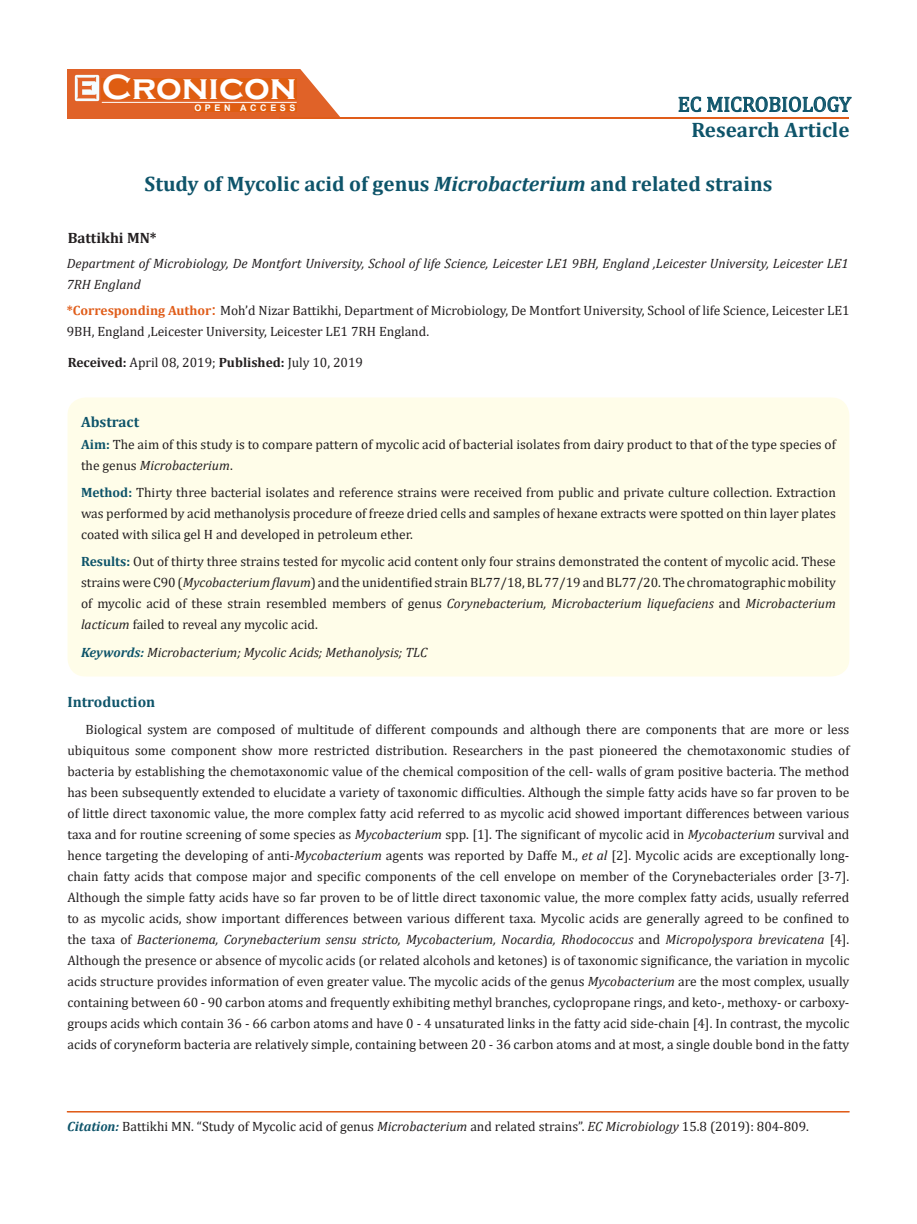
<style>
.page{position:relative;width:917px;height:1224px;background:#fff}
.page>*{position:absolute;margin:0;border:0;box-sizing:border-box;transform-origin:0 0}
.t1{font:700 36px "Copperplate Gothic";color:#fff}
.t2{font:700 21px "Cambria";color:#0e546a}
.t3{font:21px "Cambria";color:#0e546a}
.t4{font:700 15px "Cambria";color:#0e546a}
.t5{font:700 15px "Cambria";color:#231f20}
.Body_Text{font:13.5px/21px "Cambria";color:#231f20;text-align:justify}
.t6{font:italic 13.5px/21px "Cambria";color:#231f20}
.t7{font:700 9px "Arial";letter-spacing:.4em;color:#fff}
.s1{font-style:italic}
.s2{font-weight:700;color:#e05d1a}
.s3{font-size:18px;color:#e05d1a}
.s4{font-weight:700}
.s5{font-weight:700;color:#0e546a}
.s6{font-weight:700;font-style:italic;color:#0e546a}
</style>
<div class="page">
<div style="left:67px;top:70px;width:290px;height:49px;background:#e06228"></div>
<svg style="left:300px;top:69px;width:90px;height:49px"></svg>
<img style="left:75px;top:75px;width:24px;height:26px">
<div style="left:102px;top:79px;width:195px;height:21px;background:#df5d11"></div>
<div style="left:194px;top:105px;width:103px;height:7px;background:#df5d11"></div>
<svg style="left:678px;top:97px;width:173px;height:15px"></svg>
<hr style="left:102px;top:102px;width:194px;height:1px;background:#fff">
<hr style="left:279px;top:118px;width:569px;height:1px;background:#e05d1a">
<div style="left:67px;top:398px;width:782px;height:278px;background:#fffde9;border-radius:18px"></div>
<p class="t1" style="left:102px;top:68px;width:196px">Cronicon</p>
<p class="t7" style="left:194px;top:102px;width:103px">OPEN ACCESS</p>
<p class="t3" style="left:677px;top:92px;width:175px">EC MICROBIOLOGY</p>
<p class="t2" style="left:691px;top:115px;width:160px">Research Article</p>
<p class="t2" style="left:145px;top:169px;width:629px">Study of Mycolic acid of genus <span class="s1">Microbacterium</span> and related strains</p>
<p class="t5" style="left:68px;top:227px;width:90px">Battikhi MN*</p>
<p class="t6" style="left:67px;top:252px;width:783px">Department of Microbiology, De Montfort University, School of life Science, Leicester LE1 9BH, England ,Leicester University, Leicester LE1<br>7RH England</p>
<p class="Body_Text" style="left:67px;top:300px;width:784px"><span class="s2">*Corresponding Author</span><span class="s3">:</span> Moh’d Nizar Battikhi, Department of Microbiology, De Montfort University, School of life Science, Leicester LE1<br>9BH, England ,Leicester University, Leicester LE1 7RH England.</p>
<p class="Body_Text" style="left:68px;top:352px;width:297px"><span class="s4">Received:</span> April 08, 2019; <span class="s4">Published:</span> July 10, 2019</p>
<p class="t4" style="left:81px;top:411px;width:60px">Abstract</p>
<p class="Body_Text" style="left:81px;top:433px;width:756px"><span class="s5">Aim:</span> The aim of this study is to compare pattern of mycolic acid of bacterial isolates from dairy product to that of the type species of the genus <span class="s1">Microbacterium</span>.</p>
<p class="Body_Text" style="left:81px;top:481px;width:756px"><span class="s5">Method:</span> Thirty three bacterial isolates and reference strains were received from public and private culture collection. Extraction was performed by acid methanolysis procedure of freeze dried cells and samples of hexane extracts were spotted on thin layer plates coated with silica gel H and developed in petroleum ether.</p>
<p class="Body_Text" style="left:81px;top:550px;width:756px"><span class="s5">Results:</span> Out of thirty three strains tested for mycolic acid content only four strains demonstrated the content of mycolic acid. These strains were C90 (<span class="s1">Mycobacterium flavum</span>) and the unidentified strain BL77/18, BL 77/19 and BL77/20. The chromatographic mobility of mycolic acid of these strain resembled members of genus <span class="s1">Corynebacterium, Microbacterium liquefaciens</span> and <span class="s1">Microbacterium lacticum</span> failed to reveal any mycolic acid.</p>
<p class="t6" style="left:81px;top:641px;width:348px"><span class="s5">Keywords:</span> Microbacterium; Mycolic Acids; Methanolysis; TLC</p>
<p class="t4" style="left:67px;top:692px;width:89px">Introduction</p>
<p class="Body_Text" style="left:67px;top:719px;width:783px;text-indent:18px">Biological system are composed of multitude of different compounds and although there are components that are more or less ubiquitous some component show more restricted distribution. Researchers in the past pioneered the chemotaxonomic studies of bacteria by establishing the chemotaxonomic value of the chemical composition of the cell- walls of gram positive bacteria. The method has been subsequently extended to elucidate a variety of taxonomic difficulties. Although the simple fatty acids have so far proven to be of little direct taxonomic value, the more complex fatty acid referred to as mycolic acid showed important differences between various taxa and for routine screening of some species as <span class="s1">Mycobacterium</span> spp. [1]. The significant of mycolic acid in <span class="s1">Mycobacterium</span> survival and hence targeting the developing of anti-<span class="s1">Mycobacterium</span> agents was reported by Daffe M., <span class="s1">et al</span> [2]. Mycolic acids are exceptionally long&shy;chain fatty acids that compose major and specific components of the cell envelope on member of the Corynebacteriales order [3-7].<br>Although the simple fatty acids have so far proven to be of little direct taxonomic value, the more complex fatty acids, usually referred to as mycolic acids, show important differences between various different taxa. Mycolic acids are generally agreed to be confined to the taxa of <span class="s1">Bacterionema, Corynebacterium sensu stricto, Mycobacterium, Nocardia, Rhodococcus</span> and <span class="s1">Micropolyspora brevicatena</span> [4].<br>Although the presence or absence of mycolic acids (or related alcohols and ketones) is of taxonomic significance, the variation in mycolic acids structure provides information of even greater value. The mycolic acids of the genus <span class="s1">Mycobacterium</span> are the most complex, usually containing between 60 - 90 carbon atoms and frequently exhibiting methyl branches, cyclopropane rings, and keto-, methoxy- or carboxy&shy;groups acids which contain 36 - 66 carbon atoms and have 0 - 4 unsaturated links in the fatty acid side-chain [4]. In contrast, the mycolic acids of coryneform bacteria are relatively simple, containing between 20 - 36 carbon atoms and at most, a single double bond in the fatty</p>
<p class="Body_Text" style="left:67px;top:1116px;width:743px"><span class="s6">Citation:</span> Battikhi MN. “Study of Mycolic acid of genus <span class="s1">Microbacterium</span> and related strains”. <span class="s1">EC Microbiology</span> 15.8 (2019): 804-809.</p>
</div>
